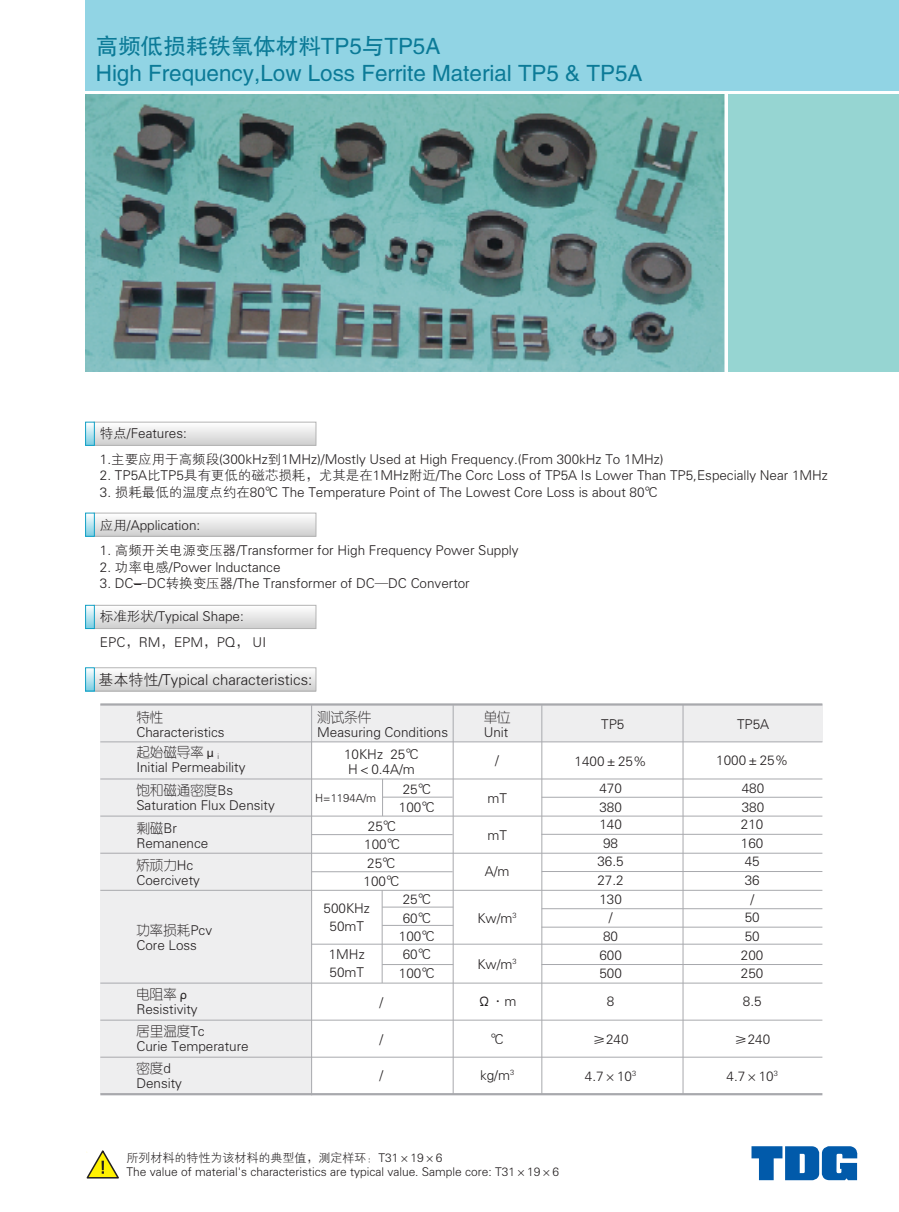
<style>
.page{position:relative;width:899px;height:1212px;background:#fff}
.page>*{position:absolute;margin:0;border:0;box-sizing:border-box;transform-origin:0 0}
.t1{font:22.5px/27px "FZ Hei B01 S";color:#0b7a97}
.t2{font:15px "FZ Xi Hei I Z08 S";color:#231f20}
.t3{font:13.5px/18.6px "FZ Xi Yuan M01 S";color:#231f20}
.t4{font:13.5px/25.5px "FZ Xi Hei I Z08 S";color:#231f20}
.t5{font:12px/14.2px "FZ Xi Hei I Z08 S";color:#231f20}
.t6{font:11.25px "FZ Xi Yuan M01 S";color:#231f20}
</style>
<div class="page">
<div style="left:100px;top:704px;width:722px;height:38px;background:#eeeeef"></div>
<div style="left:100px;top:742px;width:212px;height:352px;background:#eeeeef"></div>
<hr style="left:100px;top:703px;width:722px;height:3px;background:#a8a9ad">
<hr style="left:100px;top:741px;width:722px;height:1px;background:#a8a9ad">
<hr style="left:100px;top:778px;width:722px;height:1px;background:#a8a9ad">
<hr style="left:100px;top:816px;width:722px;height:1px;background:#a8a9ad">
<hr style="left:100px;top:853px;width:722px;height:1px;background:#a8a9ad">
<hr style="left:100px;top:890px;width:722px;height:1px;background:#a8a9ad">
<hr style="left:312px;top:944px;width:510px;height:1px;background:#a8a9ad">
<hr style="left:100px;top:983px;width:722px;height:1px;background:#a8a9ad">
<hr style="left:100px;top:1020px;width:722px;height:1px;background:#a8a9ad">
<hr style="left:100px;top:1057px;width:722px;height:1px;background:#a8a9ad">
<hr style="left:100px;top:1093px;width:722px;height:2px;background:#a8a9ad">
<hr style="left:311px;top:705px;width:1px;height:390px;background:#a8a9ad">
<hr style="left:453px;top:705px;width:1px;height:389px;background:#a8a9ad">
<hr style="left:541px;top:705px;width:1px;height:389px;background:#a8a9ad">
<hr style="left:683px;top:705px;width:1px;height:389px;background:#a8a9ad">
<hr style="left:382px;top:779px;width:1px;height:37px;background:#a8a9ad">
<hr style="left:312px;top:834px;width:141px;height:1px;background:#a8a9ad">
<hr style="left:383px;top:797px;width:70px;height:1px;background:#a8a9ad">
<hr style="left:312px;top:871px;width:141px;height:1px;background:#a8a9ad">
<hr style="left:382px;top:890px;width:1px;height:93px;background:#a8a9ad">
<hr style="left:382px;top:964px;width:71px;height:1px;background:#a8a9ad">
<hr style="left:382px;top:907px;width:71px;height:1px;background:#a8a9ad">
<hr style="left:382px;top:925px;width:71px;height:1px;background:#a8a9ad">
<hr style="left:541px;top:927px;width:281px;height:1px;background:#a8a9ad">
<hr style="left:542px;top:908px;width:280px;height:1px;background:#a8a9ad">
<hr style="left:542px;top:871px;width:280px;height:1px;background:#a8a9ad">
<hr style="left:542px;top:797px;width:280px;height:1px;background:#a8a9ad">
<hr style="left:541px;top:834px;width:281px;height:1px;background:#a8a9ad">
<hr style="left:541px;top:964px;width:281px;height:1px;background:#a8a9ad">
<svg style="left:95px;top:422px;width:221px;height:24px"></svg>
<svg style="left:85px;top:422px;width:10px;height:24px"></svg>
<svg style="left:95px;top:513px;width:221px;height:24px"></svg>
<svg style="left:85px;top:513px;width:10px;height:24px"></svg>
<svg style="left:95px;top:605px;width:221px;height:24px"></svg>
<svg style="left:85px;top:605px;width:10px;height:24px"></svg>
<svg style="left:95px;top:667px;width:221px;height:24px"></svg>
<svg style="left:85px;top:667px;width:10px;height:24px"></svg>
<div style="left:85px;top:0;width:814px;height:91px;background:#91d4e4"></div>
<svg style="left:86px;top:1150px;width:33px;height:29px"></svg>
<svg style="left:751px;top:1146px;width:107px;height:34px"></svg>
<img style="left:85px;top:94px;width:640px;height:278px">
<div style="left:728px;top:94px;width:171px;height:278px;background:#96d5d2"></div>
<h1 class="t1" style="left:96px;top:33px;width:548px">高频低损耗铁氧体材料TP5与TP5A<br>High Frequency,Low Loss Ferrite Material TP5 &amp; TP5A</h1>
<p class="t4" style="left:100px;top:421px;width:565px">特点/Features:<br>1.主要应用于高频段(300kHz到1MHz)/Mostly Used at High Frequency.(From 300kHz To 1MHz)</p>
<p class="t4" style="left:100px;top:463px;width:729px">2. TP5A比TP5具有更低的磁芯损耗，尤其是在1MHz附近/The Corc Loss of TP5A Is Lower Than TP5,Especially Near 1MHz</p>
<p class="t4" style="left:100px;top:480px;width:560px">3. 损耗最低的温度点约在80℃ The Temperature Point of The Lowest Core Loss is about 80℃</p>
<p class="t4" style="left:100px;top:513px;width:102px">应用/Application:</p>
<p class="t4" style="left:100px;top:538px;width:420px">1. 高频开关电源变压器/Transformer for High Frequency Power Supply</p>
<p class="t4" style="left:100px;top:555px;width:182px">2. 功率电感/Power lnductance</p>
<p class="t4" style="left:100px;top:571px;width:371px">3. DC-—DC转换变压器/The Transformer of DC—DC Convertor</p>
<p class="t4" style="left:100px;top:604px;width:168px">标准形状/Typical Shape:<br>EPC，RM，EPM，PQ， UI</p>
<p class="t2" style="left:98px;top:672px;width:215px">基本特性/Typical characteristics:</p>
<p class="t3" style="left:136px;top:710px;width:90px;line-height:15px">特性<br>Characteristics</p>
<p class="t3" style="left:317px;top:710px;width:132px;line-height:15px">测试条件<br>Measuring Conditions</p>
<p class="t3" style="left:344px;top:747px;width:76px;line-height:15px;text-align:center">10KHz 25℃<br>H＜0.4A/m</p>
<p class="t6" style="left:315px;top:791px;width:63px">H=1194A/m</p>
<p class="t3" style="left:136px;top:745px;width:111px;line-height:15px">起始磁导率μ<sub>i<br></sub>Initial Permeability</p>
<p class="t3" style="left:136px;top:783px;width:140px;line-height:15px">饱和磁通密度Bs<br>Saturation Flux Density</p>
<p class="t3" style="left:136px;top:821px;width:73px;line-height:15px">剩磁Br<br>Remanence</p>
<p class="t3" style="left:136px;top:858px;width:65px;line-height:15px">矫顽力Hc<br>Coercivety</p>
<p class="t3" style="left:136px;top:923px;width:77px;line-height:15px">功率损耗Pcv<br>Core Loss</p>
<p class="t3" style="left:136px;top:987px;width:63px;line-height:15px">电阻率ρ<br>Resistivity</p>
<p class="t3" style="left:136px;top:1024px;width:114px;line-height:15px">居里温度Tc<br>Curie Temperature</p>
<p class="t3" style="left:136px;top:1061px;width:47px;line-height:15px">密度d<br>Density</p>
<p class="t3" style="left:399px;top:780px;width:37px;line-height:18px">25℃<br>100℃</p>
<p class="t3" style="left:364px;top:817px;width:38px;text-align:center">25℃<br>100℃<br>25℃<br>100℃</p>
<p class="t3" style="left:399px;top:891px;width:37px">25℃<br>60℃<br>100℃<br>60℃<br>100℃</p>
<p class="t3" style="left:324px;top:899px;width:48px;text-align:center">500KHz<br>50mT</p>
<p class="t3" style="left:329px;top:945px;width:37px">1MHz<br>50mT</p>
<p class="t3" style="left:380px;top:993px;width:5px">/</p>
<p class="t3" style="left:380px;top:1030px;width:5px">/</p>
<p class="t3" style="left:380px;top:1066px;width:5px">/</p>
<p class="t3" style="left:484px;top:710px;width:28px;line-height:15px">单位<br>Unit</p>
<p class="t3" style="left:601px;top:716px;width:25px">TP5</p>
<p class="t3" style="left:737px;top:716px;width:34px">TP5A</p>
<p class="t3" style="left:495px;top:751px;width:5px">/</p>
<p class="t3" style="left:575px;top:752px;width:73px">1400±25%</p>
<p class="t3" style="left:716px;top:751px;width:73px">1000±25%</p>
<p class="t3" style="left:487px;top:789px;width:21px">mT</p>
<p class="t3" style="left:487px;top:826px;width:21px">mT</p>
<p class="t3" style="left:485px;top:862px;width:26px">A/m</p>
<p class="t3" style="left:477px;top:909px;width:41px">Kw/m<sup>3</sup></p>
<p class="t3" style="left:477px;top:955px;width:41px">Kw/m<sup>3</sup></p>
<p class="t3" style="left:478px;top:992px;width:40px">Ω·m</p>
<p class="t3" style="left:490px;top:1030px;width:15px">℃</p>
<p class="t3" style="left:480px;top:1066px;width:36px">kg/m<sup>3</sup></p>
<p class="t3" style="left:599px;top:780px;width:24px">470<br>380</p>
<p class="t3" style="left:742px;top:780px;width:24px">480<br>380</p>
<p class="t3" style="left:597px;top:834px;width:28px;text-align:center">98<br>36.5<br>27.2<br>130 /<br>80<br>600<br>500</p>
<p class="t3" style="left:607px;top:992px;width:9px">8</p>
<p class="t3" style="left:593px;top:1030px;width:37px">≥240</p>
<p class="t3" style="left:585px;top:1067px;width:53px">4.7×10<sup>3</sup></p>
<p class="t3" style="left:599px;top:815px;width:24px">140</p>
<p class="t3" style="left:741px;top:815px;width:24px;text-align:center">210<br>160<br>45<br>36<br>/<br>50<br>50<br>200<br>250</p>
<p class="t3" style="left:743px;top:992px;width:20px">8.5</p>
<p class="t3" style="left:734px;top:1030px;width:37px">≥240</p>
<p class="t3" style="left:727px;top:1067px;width:53px">4.7×10<sup>3</sup></p>
<p class="t5" style="left:127px;top:1151px;width:434px">所列材料的特性为该材料的典型值，测定样环：T31×19×6<br>The value of material's characteristics are typical value. Sample core: T31×19×6</p>
</div>
